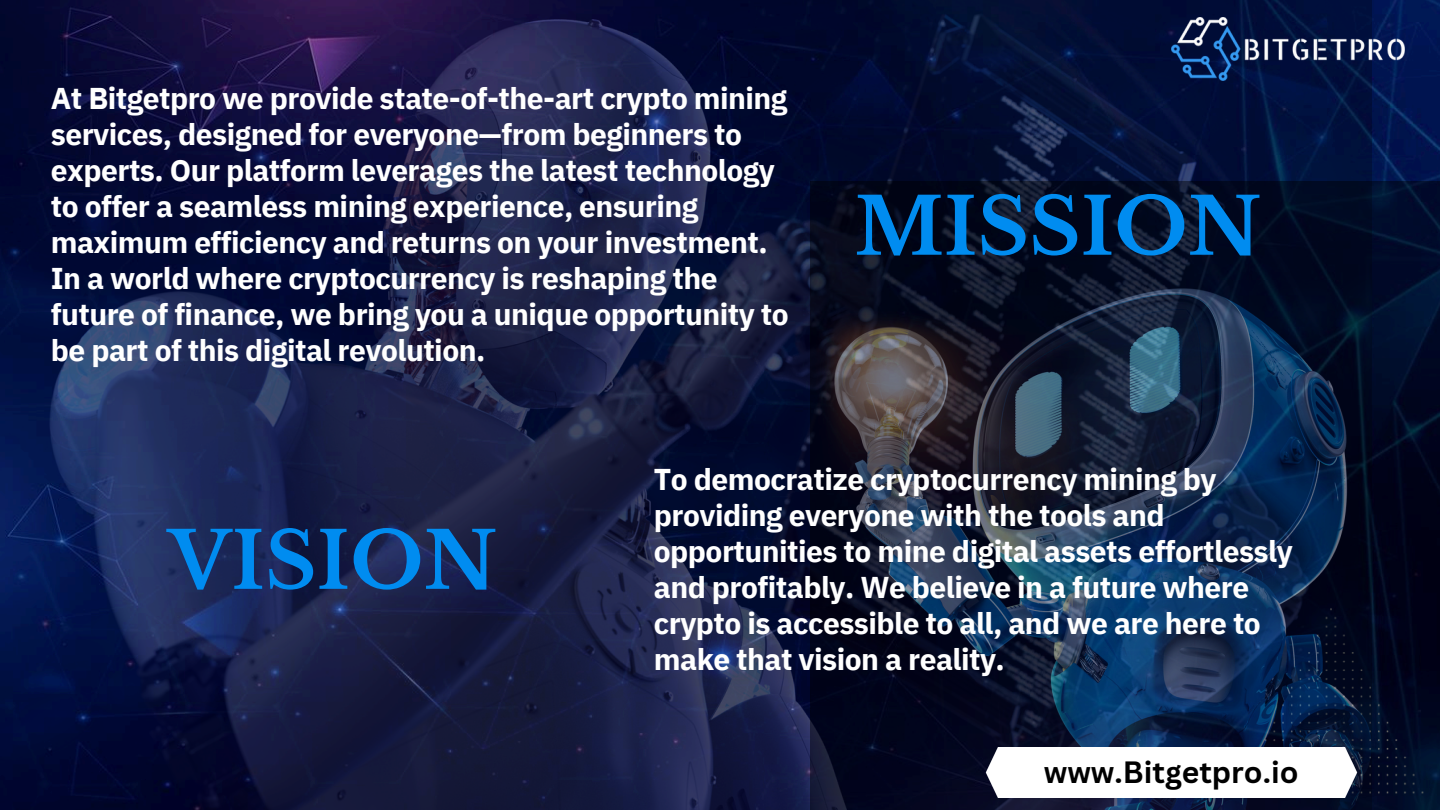
<style>
.page{position:relative;width:1440px;height:810px;background:#fff}
.page>*{position:absolute;margin:0;border:0;box-sizing:border-box;transform-origin:0 0}
.t1{font:700 78px "Libre Baskerville";color:#008cf0}
.t2{font:700 30px/36px "IBM Plex Sans";letter-spacing:-.02em;color:#fff}
.t3{font:700 30px "Canva Sans";color:#000}
</style>
<div class="page">
<img style="left:0;top:0;width:1371px;height:810px">
<img style="left:810px;top:182px;width:630px;height:628px">
<img style="left:983px;top:748px;width:376px;height:49px">
<img style="left:1171px;top:18px;width:233px;height:63px">
<p class="t2" style="left:51px;top:80px;width:738px">At Bitgetpro we provide state-of-the-art crypto mining services, designed for everyone—from beginners to experts. Our platform leverages the latest technology to offer a seamless mining experience, ensuring maximum efficiency and returns on your investment.</p>
<p class="t2" style="left:51px;top:260px;width:739px">In a world where cryptocurrency is reshaping the future of finance, we bring you a unique opportunity to be part of this digital revolution.</p>
<p class="t1" style="left:855px;top:179px;width:408px">MISSION</p>
<p class="t1" style="left:169px;top:513px;width:330px">VISION</p>
<p class="t2" style="left:654px;top:461px;width:640px">To democratize cryptocurrency mining by providing everyone with the tools and opportunities to mine digital assets effortlessly and profitably. We believe in a future where crypto is accessible to all, and we are here to make that vision a reality.</p>
<h1 class="t3" style="left:1044px;top:751px;width:256px">www.Bitgetpro.io</h1>
</div>
